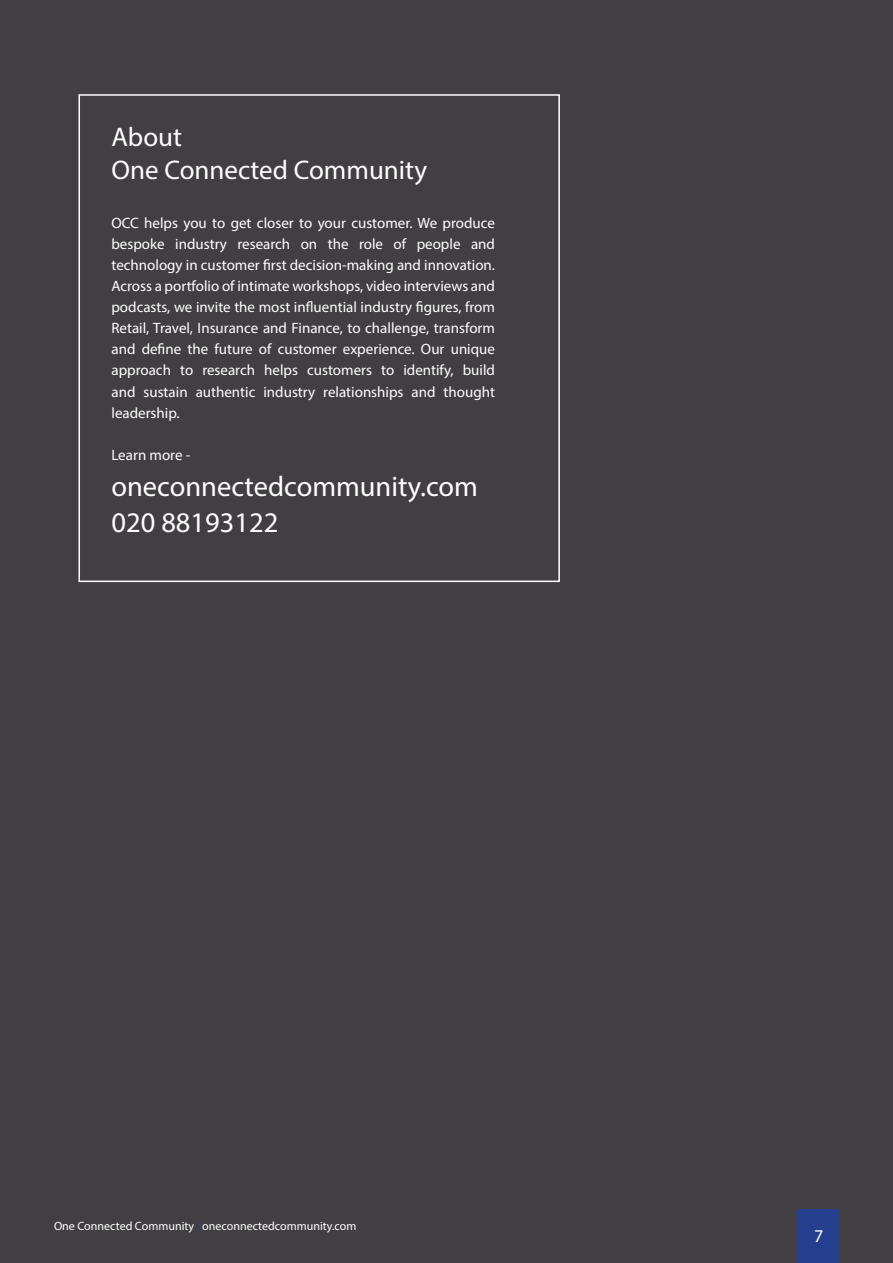
<style>
.page{position:relative;width:893px;height:1263px;background:#fff}
.page>*{position:absolute;margin:0;border:0;box-sizing:border-box;transform-origin:0 0}
.Main_Heading{font:28.5px "Myriad Pro";color:#fff}
.Main_Heading_copy{font:27px/32.4px "Myriad Pro";color:#fff}
.t1{font:18px "Myriad Pro";color:#fff}
.Main_Heading-2{font:15px/21px "Myriad Pro";color:#fff;text-align:justify}
.t2{font:12px "Myriad Pro";color:#fff}
.s1{color:#253f8e}
</style>
<div class="page">
<div style="left:1px;top:1px;width:892px;height:1262px;background:#413f41"></div>
<div style="left:797px;top:1209px;width:42px;height:54px;background:#253f8e"></div>
<div style="left:79px;top:94px;width:481px;height:488px;border:2px solid #fff"></div>
<p class="Main_Heading_copy" style="left:112px;top:121px;width:317px">About<br>One Connected Community</p>
<p class="Main_Heading-2" style="left:111px;top:213px;width:385px">OCC helps you to get closer to your customer. We produce bespoke industry research on the role of people and technology in customer first decision-making and innovation.<br>Across a portfolio of intimate workshops, video interviews and podcasts, we invite the most influential industry figures, from Retail, Travel, Insurance and Finance, to challenge, transform and define the future of customer experience. Our unique approach to research helps customers to identify, build and sustain authentic industry relationships and thought leadership.</p>
<p class="Main_Heading-2" style="left:111px;top:444px;width:80px">Learn more -</p>
<p class="Main_Heading" style="left:111px;top:468px;width:368px">oneconnectedcommunity.com</p>
<p class="Main_Heading" style="left:111px;top:504px;width:168px">020 88193122</p>
<p class="t2" style="left:54px;top:1218px;width:304px">One Connected Community <span class="s1">|</span> oneconnectedcommunity.com</p>
<p class="t1" style="left:814px;top:1224px;width:11px">7</p>
</div>
